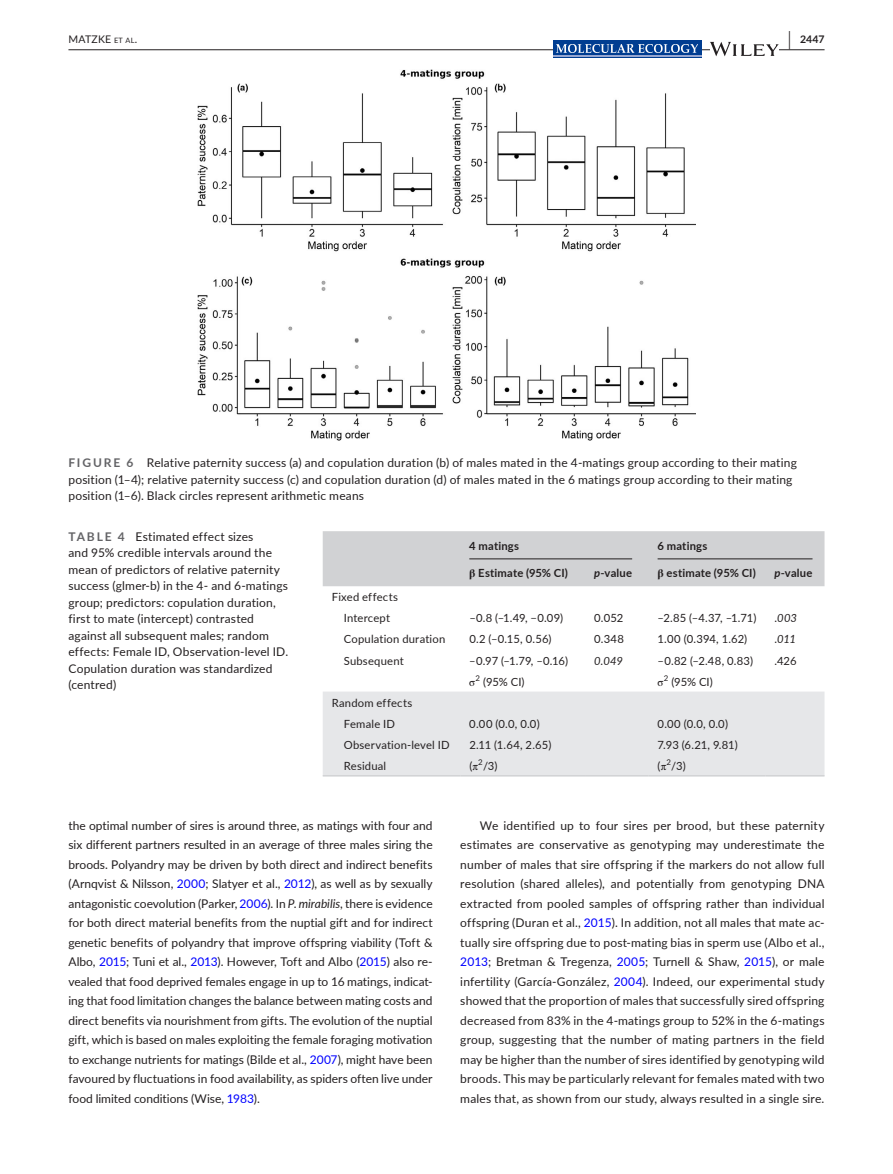
<style>
.page{position:relative;width:893px;height:1174px;background:#fff}
.page>*{position:absolute;margin:0;border:0;box-sizing:border-box;transform-origin:0 0}
.t1{font:12px/19.5px "Lato";letter-spacing:.015em;color:#231f20;text-align:justify}
.t2{font:11.25px/21px "Lato";letter-spacing:.015em;color:#231f20;text-align:center}
.t3{font:700 11.25px "Lato";letter-spacing:.015em;color:#231f20}
.t4{font:italic 11.25px "Lato";letter-spacing:-.01em;color:#231f20}
.t5{font:11.25px "STIX";color:#231f20}
.t6{font:10.5px "Lato";letter-spacing:.025em;color:#231f20}
.t7{font:700 10.5px "Lato";color:#231f20}
.t8{font:7.8px "Lato";color:#231f20}
.s1{font-size:7.35px}
.s2{font-size:19.5px}
.s3{font-weight:700;color:#636366}
.s4{font-family:"STIX"}
.s5{font-style:italic}
.s6{font-style:normal}
.s7{color:#00f}
</style>
<div class="page">
<hr style="left:68px;top:49px;width:756px;height:1px;background:#231f20">
<div style="left:553px;top:41px;width:148px;height:17px;background:#003d91"></div>
<img style="left:556px;top:44px;width:142px;height:8px">
<hr style="left:553px;top:55px;width:148px;height:2px;background:#96a6d0">
<svg style="left:710px;top:42px;width:69px;height:14px"></svg>
<img style="left:198px;top:69px;width:497px;height:371px">
<div style="left:323px;top:531px;width:501px;height:55px;background:#d1d2d4"></div>
<div style="left:323px;top:691px;width:501px;height:84px;background:#e6e7e9"></div>
<hr style="left:323px;top:775px;width:137px;height:1px;background:#d1d2d4">
<hr style="left:460px;top:775px;width:125px;height:1px;background:#d1d2d4">
<hr style="left:585px;top:775px;width:64px;height:1px;background:#d1d2d4">
<hr style="left:649px;top:775px;width:116px;height:1px;background:#d1d2d4">
<hr style="left:765px;top:775px;width:59px;height:1px;background:#d1d2d4">
<hr style="left:469px;top:558px;width:163px;height:1px;background:#231f20">
<hr style="left:658px;top:558px;width:154px;height:1px;background:#231f20">
<p class="t6" style="left:68px;top:31px;width:70px">MATZKE <span class="s1">et al</span>.</p>
<p class="t7" style="left:789px;top:31px;width:37px"><span class="s2">|</span> 2447</p>
<p class="t1" style="left:68px;top:454px;width:730px;line-height:16.5px;text-align:left"><span class="s3">FIGURE 6</span> Relative paternity success (a) and copulation duration (b) of males mated in the 4-matings group according to their mating position (1–4); relative paternity success (c) and copulation duration (d) of males mated in the 6 matings group according to their mating position (1–6). Black circles represent arithmetic means</p>
<p class="t3" style="left:469px;top:537px;width:51px">4 matings</p>
<p class="t3" style="left:658px;top:537px;width:51px">6 matings</p>
<p class="t3" style="left:469px;top:564px;width:100px"><span class="s4">β</span> Estimate (95% CI)</p>
<p class="t3" style="left:594px;top:564px;width:40px"><span class="s5">p</span>-value</p>
<p class="t3" style="left:658px;top:564px;width:100px"><span class="s4">β</span> estimate (95% CI)</p>
<p class="t3" style="left:774px;top:564px;width:40px"><span class="s5">p</span>-value</p>
<p class="t2" style="left:332px;top:586px;width:68px">Fixed effects<br>Intercept</p>
<p class="t1" style="left:68px;top:528px;width:221px;line-height:16.5px;text-align:left"><span class="s3">TABLE 4</span> Estimated effect sizes<br>and 95% credible intervals around the mean of predictors of relative paternity success (glmer-b) in the 4- and 6-matings group; predictors: copulation duration, first to mate (intercept) contrasted against all subsequent males; random effects: Female ID, Observation-level ID.<br>Copulation duration was standardized (centred)</p>
<p class="t2" style="left:469px;top:607px;width:95px">–0.8 (–1.49, −0.09)</p>
<p class="t2" style="left:594px;top:607px;width:31px">0.052</p>
<p class="t2" style="left:658px;top:607px;width:100px">–2.85 (–4.37, –1.71)</p>
<p class="t4" style="left:774px;top:610px;width:24px"><span class="s6">.</span>003</p>
<p class="t2" style="left:344px;top:628px;width:103px">Copulation duration</p>
<p class="t2" style="left:469px;top:628px;width:84px">0.2 (–0.15, 0.56)</p>
<p class="t2" style="left:594px;top:628px;width:31px">0.348</p>
<p class="t2" style="left:658px;top:628px;width:91px">1.00 (0.394, 1.62)</p>
<p class="t4" style="left:774px;top:631px;width:23px"><span class="s6">.</span>011</p>
<p class="t2" style="left:344px;top:649px;width:62px">Subsequent</p>
<p class="t2" style="left:469px;top:649px;width:100px">–0.97 (–1.79, –0.16)</p>
<p class="t4" style="left:594px;top:652px;width:30px">0.049</p>
<p class="t2" style="left:658px;top:649px;width:97px">–0.82 (–2.48, 0.83)</p>
<p class="t2" style="left:774px;top:649px;width:24px">.426</p>
<p class="t5" style="left:469px;top:674px;width:8px">σ</p>
<p class="t8" style="left:476px;top:672px;width:6px">2</p>
<p class="t2" style="left:483px;top:670px;width:43px">(95% CI)</p>
<p class="t5" style="left:658px;top:674px;width:8px">σ</p>
<p class="t8" style="left:664px;top:672px;width:6px">2</p>
<p class="t2" style="left:671px;top:670px;width:43px">(95% CI)</p>
<p class="t2" style="left:332px;top:691px;width:82px">Random effects<br>Female ID</p>
<p class="t2" style="left:469px;top:712px;width:72px">0.00 (0.0, 0.0)</p>
<p class="t2" style="left:658px;top:712px;width:72px">0.00 (0.0, 0.0)</p>
<p class="t2" style="left:344px;top:733px;width:107px">Observation-level ID</p>
<p class="t2" style="left:469px;top:733px;width:84px">2.11 (1.64, 2.65)</p>
<p class="t2" style="left:658px;top:733px;width:82px">7.93 (6.21, 9.81)</p>
<p class="t2" style="left:344px;top:754px;width:44px">Residual</p>
<p class="t2" style="left:469px;top:754px;width:30px">(<span class="s4">π</span> /3)</p>
<p class="t8" style="left:478px;top:756px;width:6px">2</p>
<p class="t2" style="left:658px;top:754px;width:30px">(<span class="s4">π</span> /3)</p>
<p class="t8" style="left:666px;top:756px;width:6px">2</p>
<p class="t1" style="left:68px;top:815px;width:366px">the optimal number of sires is around three, as matings with four and six different partners resulted in an average of three males siring the broods. Polyandry may be driven by both direct and indirect benefits (Arnqvist &amp; Nilsson, <span class="s7">2000</span>; Slatyer et al., <span class="s7">2012</span>), as well as by sexually antagonistic coevolution (Parker, <span class="s7">2006</span>). In <span class="s5">P</span>. <span class="s5">mirabilis</span>, there is evidence for both direct material benefits from the nuptial gift and for indirect genetic benefits of polyandry that improve offspring viability (Toft &amp; Albo, <span class="s7">2015</span>; Tuni et al., <span class="s7">2013</span>). However, Toft and Albo (<span class="s7">2015</span>) also re&shy;vealed that food deprived females engage in up to 16 matings, indicat&shy;ing that food limitation changes the balance between mating costs and direct benefits via nourishment from gifts. The evolution of the nuptial gift, which is based on males exploiting the female foraging motivation to exchange nutrients for matings (Bilde et al., <span class="s7">2007</span>), might have been favoured by fluctuations in food availability, as spiders often live under food limited conditions (Wise, <span class="s7">1983</span>).</p>
<p class="t1" style="left:460px;top:815px;width:366px;text-indent:20px">We identified up to four sires per brood, but these paternity estimates are conservative as genotyping may underestimate the number of males that sire offspring if the markers do not allow full resolution (shared alleles), and potentially from genotyping DNA extracted from pooled samples of offspring rather than individual offspring (Duran et al., <span class="s7">2015</span>). In addition, not all males that mate ac&shy;tually sire offspring due to post-mating bias in sperm use (Albo et al., <span class="s7">2013</span>; Bretman &amp; Tregenza, <span class="s7">2005</span>; Turnell &amp; Shaw, <span class="s7">2015</span>), or male infertility (García-González, <span class="s7">2004</span>). Indeed, our experimental study showed that the proportion of males that successfully sired offspring decreased from 83% in the 4-matings group to 52% in the 6-matings group, suggesting that the number of mating partners in the field may be higher than the number of sires identified by genotyping wild broods. This may be particularly relevant for females mated with two males that, as shown from our study, always resulted in a single sire.</p>
</div>
